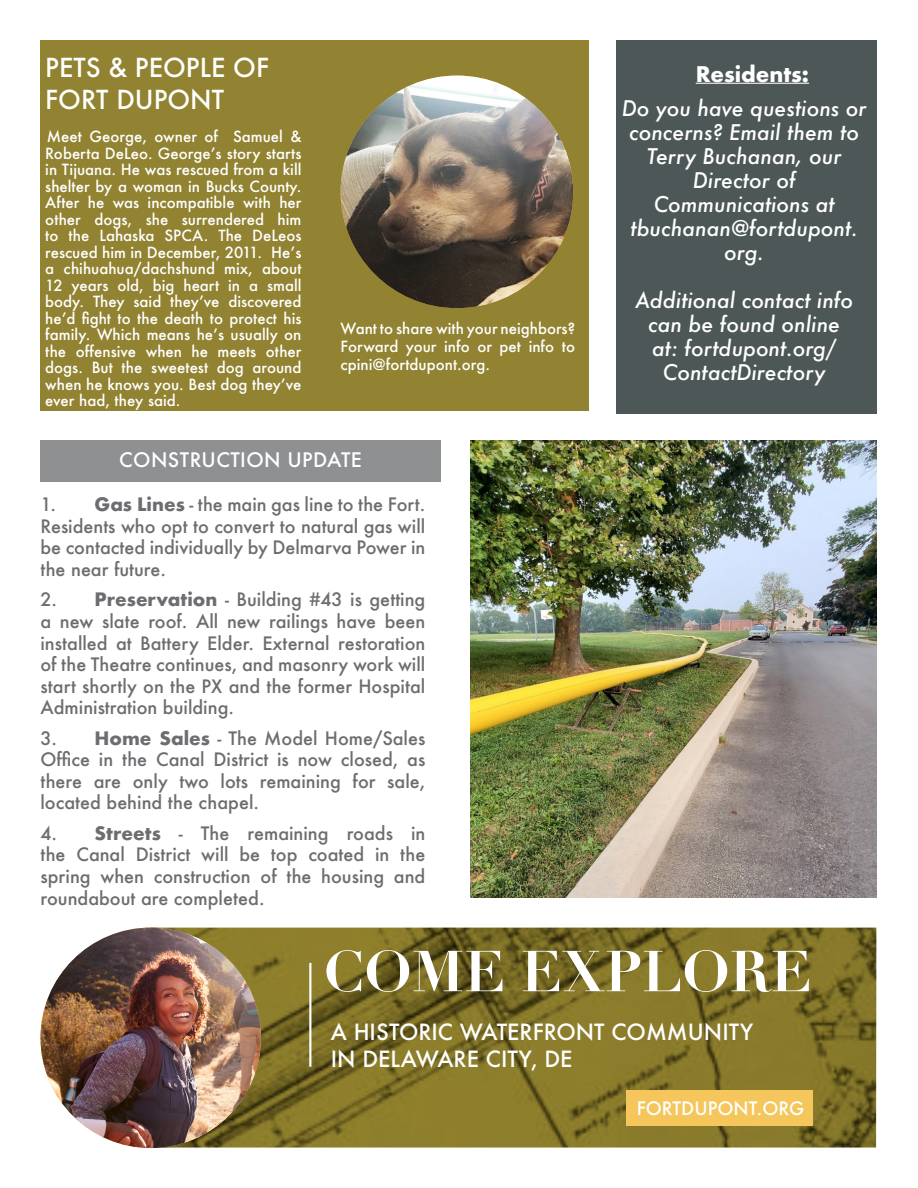
<style>
.page{position:relative;width:918px;height:1188px;background:#fff}
.page>*{position:absolute;margin:0;border:0;box-sizing:border-box;transform-origin:0 0}
.t1{font:700 56.7px "Didot";color:#fff}
.t2{font:500 25.5px/31.8px "Futura";color:#fff}
.t3{font:500 21.75px "Futura";color:#fff}
.t4{font:italic 500 21px/24px "Futura";color:#fff;text-align:center}
.t5{font:700 21px "Futura";color:#fff}
.t6{font:500 19.5px "Futura";letter-spacing:.02em;color:#fff}
.t7{font:500 18px/21.6px "Futura";color:#6c6d70;text-align:justify}
.t8{font:500 18px "Futura";color:#fff}
.t9{font:500 15px/16.5px "Futura";color:#fff;text-align:justify}
.s1{font-weight:700}
</style>
<div class="page">
<img style="left:161px;top:928px;width:715px;height:220px">
<hr style="left:309px;top:963px;width:2px;height:104px;background:#fff">
<div style="left:626px;top:1090px;width:187px;height:36px;background:#f4c65b"></div>
<div style="left:616px;top:40px;width:262px;height:374px;background:#4e5757"></div>
<hr style="left:696px;top:83px;width:113px;height:1px;background:#fff">
<div style="left:40px;top:40px;width:550px;height:371px;background:#918331"></div>
<img style="left:341px;top:76px;width:232px;height:232px;border-radius:116px">
<div style="left:40px;top:440px;width:401px;height:42px;background:#8f9092"></div>
<img style="left:40px;top:928px;width:221px;height:220px;border-radius:110px">
<img style="left:471px;top:440px;width:405px;height:458px">
<p class="t2" style="left:45px;top:51px;width:225px">PETS &amp; PEOPLE OF<br>FORT DUPONT</p>
<p class="t9" style="left:45px;top:128px;width:258px">Meet George, owner of Samuel &amp; Roberta DeLeo. George’s story starts in Tijuana. He was rescued from a kill shelter by a woman in Bucks County.<br>After he was incompatible with her other dogs, she surrendered him to the Lahaska SPCA. The DeLeos rescued him in December, 2011. He’s a chihuahua/dachshund mix, about 12 years old, big heart in a small body. They said they’ve discovered he’d fight to the death to protect his family. Which means he’s usually on the offensive when he meets other dogs. But the sweetest dog around when he knows you. Best dog they’ve ever had, they said.</p>
<p class="t9" style="left:341px;top:320px;width:236px;line-height:18px">Want to share with your neighbors?<br>Forward your info or pet info to cpini@fortdupont.org.</p>
<p class="t6" style="left:119px;top:446px;width:244px">CONSTRUCTION UPDATE</p>
<p class="t7" style="left:40px;top:493px;width:386px">1. <span class="s1">Gas Lines</span> - the main gas line to the Fort.<br>Residents who opt to convert to natural gas will be contacted individually by Delmarva Power in the near future.</p>
<p class="t7" style="left:40px;top:589px;width:386px">2. <span class="s1">Preservation</span> - Building #43 is getting a new slate roof. All new railings have been installed at Battery Elder. External restoration of the Theatre continues, and masonry work will start shortly on the PX and the former Hospital Administration building.</p>
<p class="t7" style="left:40px;top:727px;width:386px">3. <span class="s1">Home Sales</span> - The Model Home/Sales Office in the Canal District is now closed, as there are only two lots remaining for sale, located behind the chapel.</p>
<p class="t7" style="left:40px;top:822px;width:386px">4. <span class="s1">Streets</span> - The remaining roads in the Canal District will be top coated in the spring when construction of the housing and roundabout are completed.</p>
<p class="t5" style="left:696px;top:59px;width:115px">Residents:</p>
<p class="t4" style="left:622px;top:96px;width:246px">Do you have questions or concerns? Email them to<br>Terry Buchanan, our</p>
<p class="t4" style="left:631px;top:168px;width:229px">Director of<br>Communications at tbuchanan@fortdupont. org.</p>
<p class="t4" style="left:635px;top:288px;width:220px">Additional contact info can be found online at: fortdupont.org/<br>ContactDirectory</p>
<p class="t1" style="left:324px;top:936px;width:489px">COME EXPLORE</p>
<p class="t1" style="left:104px;top:945px;width:489px">COME EXPLORE</p>
<p class="t3" style="left:331px;top:1017px;width:424px">A HISTORIC WATERFRONT COMMUNITY</p>
<p class="t3" style="left:331px;top:1044px;width:243px">IN DELAWARE CITY, DE</p>
<p class="t8" style="left:637px;top:1096px;width:169px">FORTDUPONT.ORG</p>
</div>
